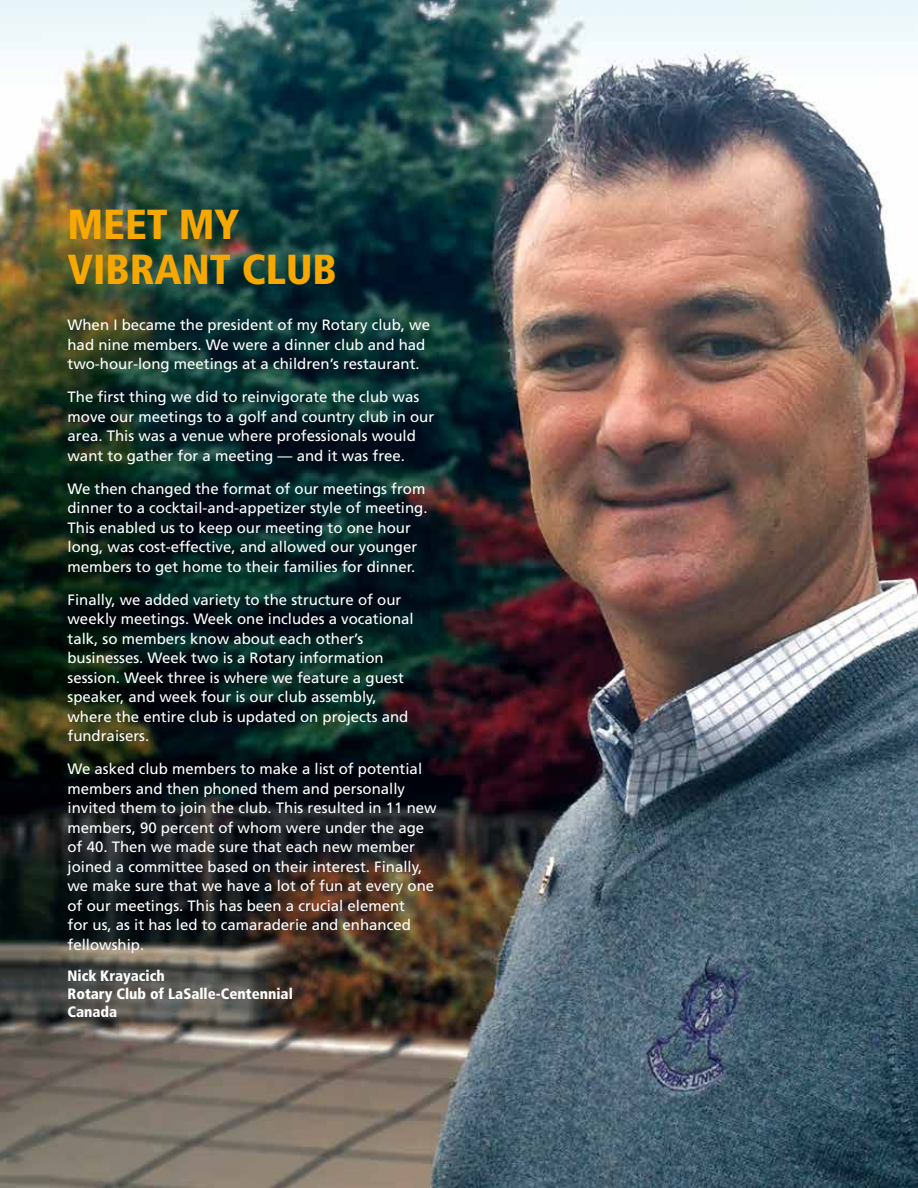
<style>
.page{position:relative;width:918px;height:1188px;background:#fff}
.page>*{position:absolute;margin:0;border:0;box-sizing:border-box;transform-origin:0 0}
.t1{font:900 condensed 42px/45px "Frutiger LT Std";color:#f7a800}
.t2{font:15px/19.5px "Frutiger LT Std";color:#fff}
.t3{font:900 condensed 15px/18px "Frutiger LT Std";color:#fff}
</style>
<div class="page">
<img style="left:0;top:0;width:918px;height:1188px">
<h1 class="t1" style="left:68px;top:202px;width:271px">MEET MY<br>VIBRANT CLUB</h1>
<p class="t2" style="left:68px;top:315px;width:364px">When I became the president of my Rotary club, we had nine members. We were a dinner club and had two-hour-long meetings at a children’s restaurant.</p>
<p class="t2" style="left:68px;top:387px;width:368px">The first thing we did to reinvigorate the club was move our meetings to a golf and country club in our area. This was a venue where professionals would want to gather for a meeting — and it was free.</p>
<p class="t2" style="left:68px;top:479px;width:362px">We then changed the format of our meetings from dinner to a cocktail-and-appetizer style of meeting.<br>This enabled us to keep our meeting to one hour long, was cost-effective, and allowed our younger members to get home to their families for dinner.</p>
<p class="t2" style="left:68px;top:590px;width:348px">Finally, we added variety to the structure of our weekly meetings. Week one includes a vocational talk, so members know about each other’s businesses. Week two is a Rotary information session. Week three is where we feature a guest speaker, and week four is our club assembly, where the entire club is updated on projects and fundraisers.</p>
<p class="t2" style="left:68px;top:759px;width:371px">We asked club members to make a list of potential members and then phoned them and personally invited them to join the club. This resulted in 11 new members, 90 percent of whom were under the age of 40. Then we made sure that each new member joined a committee based on their interest. Finally, we make sure that we have a lot of fun at every one of our meetings. This has been a crucial element<br>for us, as it has led to camaraderie and enhanced fellowship.</p>
<p class="t3" style="left:68px;top:967px;width:227px">Nick Krayacich<br>Rotary Club of LaSalle-Centennial<br>Canada</p>
</div>
